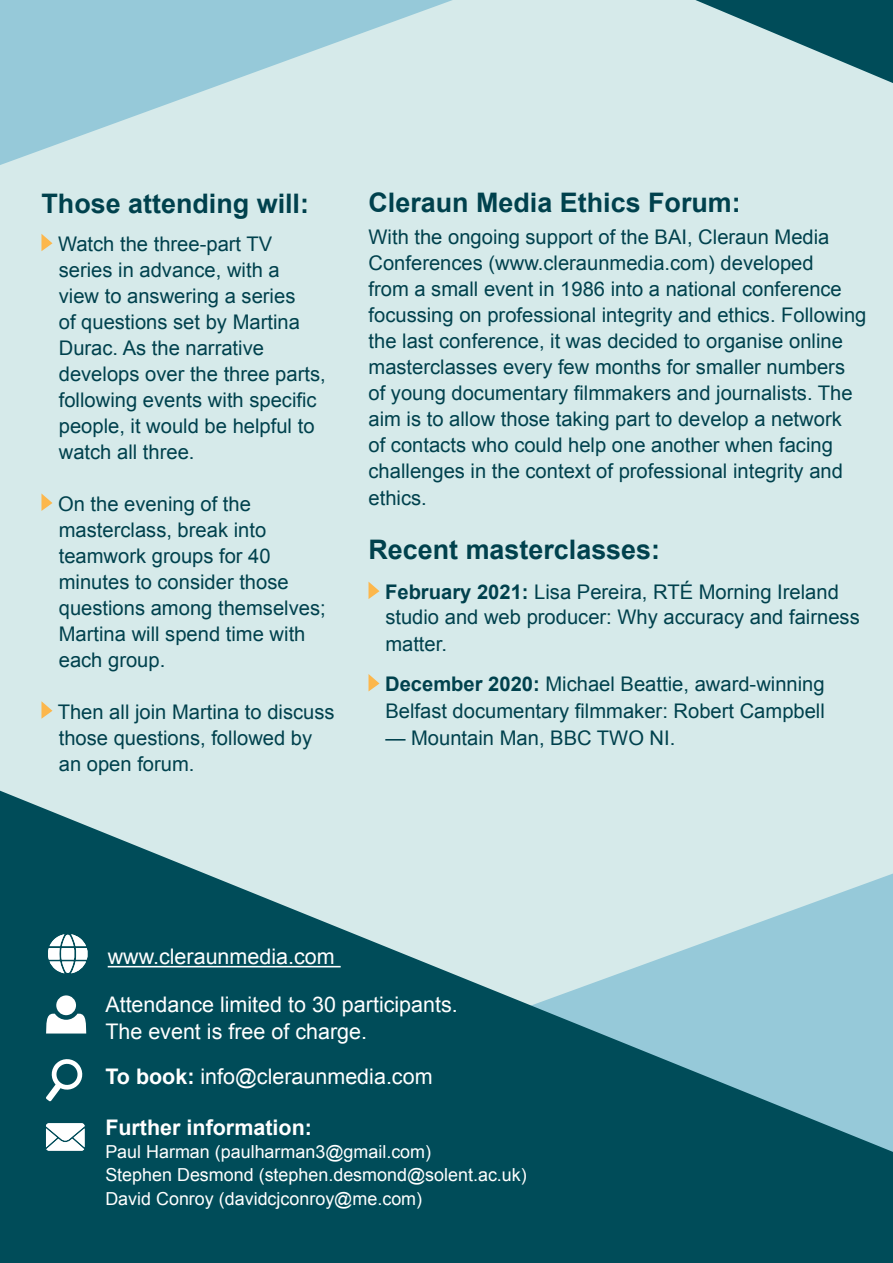
<style>
.page{position:relative;width:893px;height:1263px;background:#d6eaea}
.page>*{position:absolute;margin:0;border:0;box-sizing:border-box;transform-origin:0 0}
.t1{font:700 26.85px "Arial";color:#00414d}
.t2{font:21.45px/26.8px "Arial";color:#fff}
.t3{font:700 21.45px "Arial";color:#fff}
.t4{font:20.25px/26px "Arial";color:#00414d}
.t5{font:17.85px/23.2px "Arial";color:#fff}
.s1{font-weight:700}
</style>
<div class="page">
<svg style="left:0;top:791px;width:893px;height:472px;fill:#004c59"></svg>
<svg style="left:41px;top:234px;width:11px;height:17px"></svg>
<svg style="left:41px;top:493px;width:11px;height:18px"></svg>
<svg style="left:41px;top:701px;width:11px;height:18px"></svg>
<svg style="left:368px;top:582px;width:11px;height:17px"></svg>
<svg style="left:368px;top:674px;width:11px;height:17px"></svg>
<svg style="left:46px;top:1057px;width:38px;height:44px;background:#497f89"></svg>
<div style="left:56px;top:995px;width:20px;height:20px;background:#fff;border-radius:50%"></div>
<svg style="left:45px;top:1014px;width:42px;height:19px"></svg>
<svg style="left:46px;top:1123px;width:39px;height:28px"></svg>
<svg style="left:0;top:0;width:452px;height:165px"></svg>
<svg style="left:695px;top:0;width:198px;height:83px"></svg>
<hr style="left:108px;top:966px;width:233px;height:1px;background:#fff">
<svg style="left:48px;top:934px;width:40px;height:39px;background:#a2bdc2"></svg>
<h1 class="t1" style="left:41px;top:186px;width:269px">Those attending will:</h1>
<p class="t4" style="left:58px;top:231px;width:269px">Watch the three-part TV series in advance, with a<br>view to answering a series<br>of questions set by Martina<br>Durac. As the narrative develops over the three parts, following events with specific people, it would be helpful to watch all three.</p>
<p class="t4" style="left:58px;top:491px;width:269px">On the evening of the masterclass, break into teamwork groups for 40 minutes to consider those questions among themselves;<br>Martina will spend time with each group.</p>
<p class="t4" style="left:58px;top:699px;width:278px">Then all join Martina to discuss those questions, followed by an open forum.</p>
<h1 class="t1" style="left:368px;top:185px;width:374px">Cleraun Media Ethics Forum:</h1>
<p class="t4" style="left:368px;top:224px;width:499px">With the ongoing support of the BAI, Cleraun Media Conferences (www.cleraunmedia.com) developed<br>from a small event in 1986 into a national conference focussing on professional integrity and ethics. Following the last conference, it was decided to organise online masterclasses every few months for smaller numbers of young documentary filmmakers and journalists. The aim is to allow those taking part to develop a network<br>of contacts who could help one another when facing challenges in the context of professional integrity and ethics.</p>
<h1 class="t1" style="left:368px;top:532px;width:293px">Recent masterclasses:</h1>
<p class="t4" style="left:385px;top:580px;width:476px;line-height:25px"><span class="s1">February 2021:</span> Lisa Pereira, RTÉ Morning Ireland studio and web producer: Why accuracy and fairness</p>
<p class="t4" style="left:385px;top:624px;width:441px;line-height:40.3px">matter.<br><span class="s1">December 2020:</span> Michael Beattie, award-winning</p>
<p class="t4" style="left:385px;top:698px;width:441px">Belfast documentary filmmaker: Robert Campbell</p>
<p class="t4" style="left:385px;top:725px;width:292px">— Mountain Man, BBC TWO NI.</p>
<p class="t2" style="left:108px;top:944px;width:228px">www.cleraunmedia.com</p>
<p class="t2" style="left:105px;top:991px;width:354px">Attendance limited to 30 participants.<br>The event is free of charge.</p>
<p class="t2" style="left:105px;top:1063px;width:329px"><span class="s1">To book:</span> info@cleraunmedia.com</p>
<p class="t3" style="left:105px;top:1113px;width:208px">Further information:</p>
<p class="t5" style="left:105px;top:1140px;width:423px">Paul Harman (paulharman3@gmail.com)<br>Stephen Desmond (stephen.desmond@solent.ac.uk)<br>David Conroy (davidcjconroy@me.com)</p>
</div>
